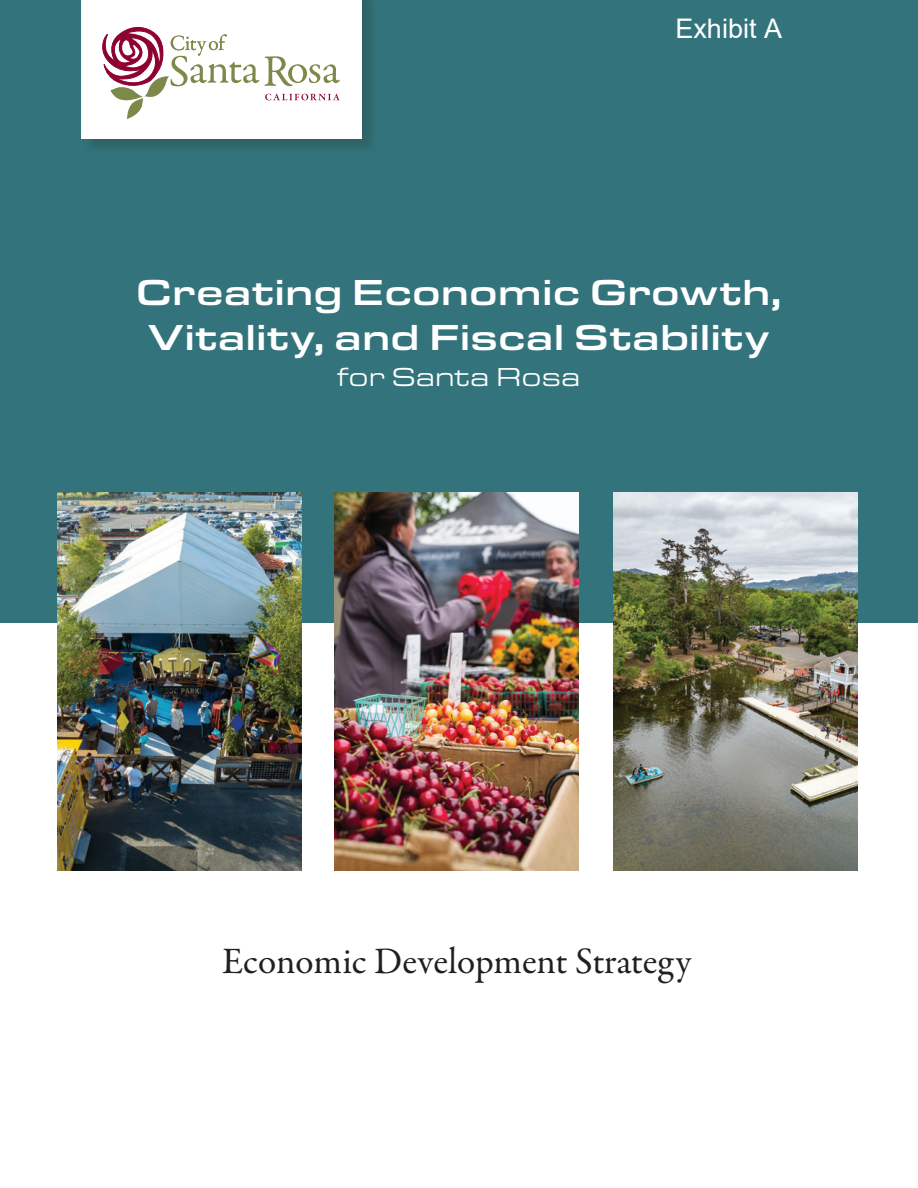
<style>
.page{position:relative;width:918px;height:1188px;background:#fff}
.page>*{position:absolute;margin:0;border:0;box-sizing:border-box;transform-origin:0 0}
.Body_11_14{font:500 37.5px/45px "Eurostile Ext";color:#fff;text-align:center}
.Body_11_14-2{font:37.5px "Garamond Premr Pro";color:#231f20}
.Body_11_14-3{font:27px "Eurostile Ext";color:#fff}
.t1{font:27px "Arial";color:#fff}
</style>
<div class="page">
<div style="left:0;top:0;width:918px;height:622px;background:#33747c"></div>
<div style="left:83px;top:0;width:296px;height:156px;background:#316a71"></div>
<div style="left:81px;top:0;width:281px;height:138px;background:#fff"></div>
<img style="left:335px;top:492px;width:244px;height:378px">
<img style="left:613px;top:492px;width:244px;height:378px">
<img style="left:58px;top:492px;width:243px;height:378px">
<svg style="left:102px;top:26px;width:238px;height:93px"></svg>
<p class="t1" style="left:675px;top:10px;width:108px">Exhibit A</p>
<p class="Body_11_14" style="left:136px;top:267px;width:648px">Creating Economic Growth,<br>Vitality, and Fiscal Stability</p>
<p class="Body_11_14-3" style="left:337px;top:358px;width:245px">for Santa Rosa</p>
<p class="Body_11_14-2" style="left:222px;top:939px;width:471px">Economic Development Strategy</p>
</div>
